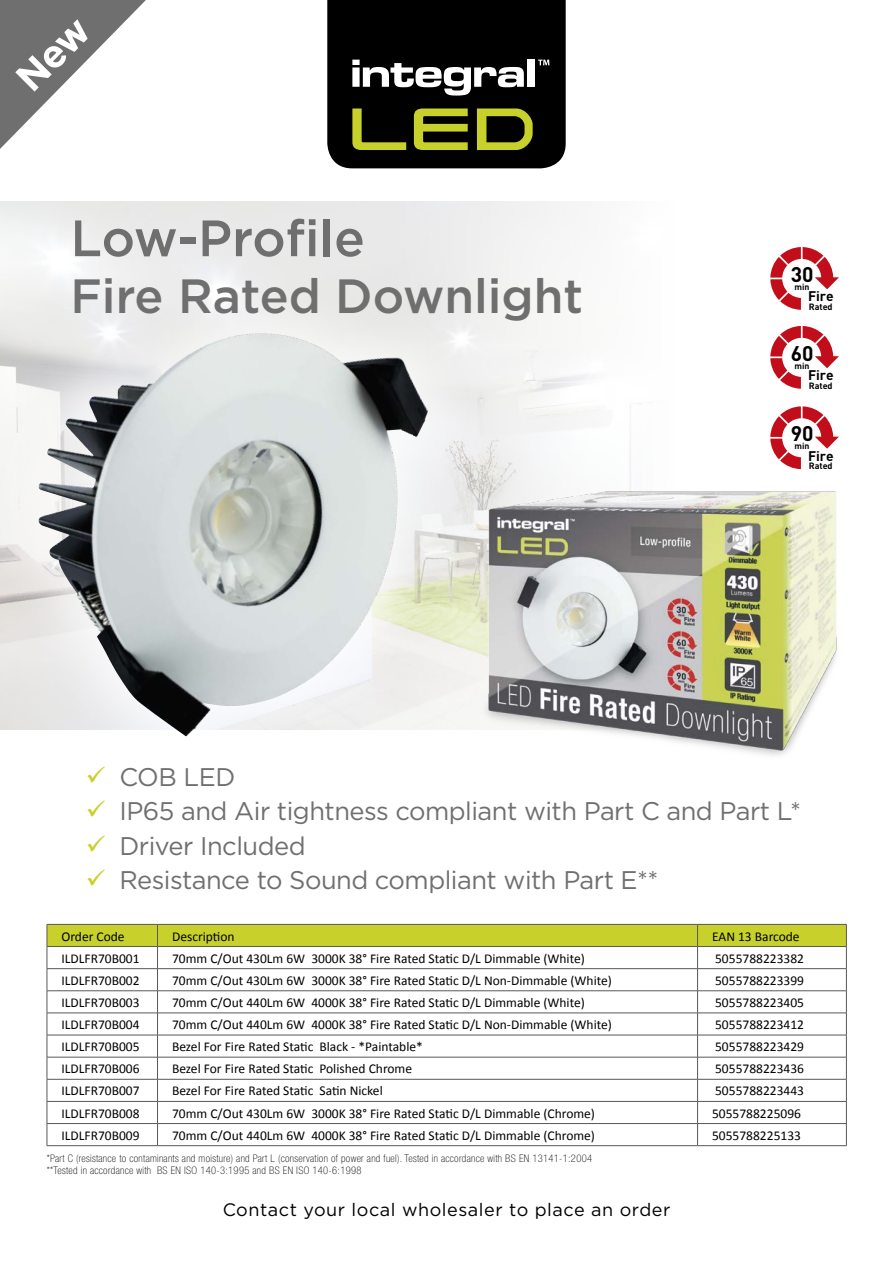
<style>
.page{position:relative;width:893px;height:1263px;background:#fff}
.page>*{position:absolute;margin:0;border:0;box-sizing:border-box;transform-origin:0 0}
.t1{font:500 51px "Gotham";letter-spacing:-.005em;color:#706f6f}
.t2{font:500 48px "Gotham";color:#706f6f}
.t3{font:25.5px "Gotham";letter-spacing:-.02em;color:#706f6f}
.t4{font:700 21px "DIN";color:#000}
.t5{font:18px "Gotham";letter-spacing:.03em;color:#000}
.t6{font:700 13.8px "DIN";color:#000}
.t7{font:13.5px "Calibri";color:#000}
.t8{font:100 condensed 10.5px/12.6px "Helvetica Neue";letter-spacing:.03em;color:#000}
.t9{font:700 9px "DIN";color:#000}
.t10{font:700 8.7px "DIN";color:#000}
.s1{color:#c8d12b}
</style>
<div class="page">
<svg style="left:327px;top:0;width:239px;height:168px;background:#232416"></svg>
<svg style="left:47px;top:924px;width:800px;height:221px"></svg>
<hr style="left:47px;top:1145px;width:111px;height:1px;background:#585857">
<hr style="left:158px;top:1145px;width:540px;height:1px;background:#585857">
<hr style="left:698px;top:1145px;width:149px;height:1px;background:#585857">
<svg style="left:0;top:206px;width:578px;height:524px;fill:#edeeee"></svg>
<img style="left:38px;top:333px;width:390px;height:404px">
<svg style="left:770px;top:247px;width:69px;height:63px"></svg>
<svg style="left:770px;top:326px;width:69px;height:63px"></svg>
<svg style="left:770px;top:406px;width:69px;height:51px"></svg>
<img style="left:426px;top:457px;width:411px;height:299px">
<svg style="left:0;top:0;width:146px;height:149px"></svg>
<h1 class="t1" style="left:70px;top:209px;width:296px">Low-Profile</h1>
<h2 class="t2" style="left:70px;top:269px;width:514px">Fire Rated Downlight</h2>
<h3 class="t4" style="left:791px;top:261px;width:24px">30</h3>
<p class="t10" style="left:795px;top:281px;width:17px">min</p>
<p class="t6" style="left:808px;top:287px;width:27px">Fire</p>
<p class="t9" style="left:809px;top:301px;width:25px">Rated</p>
<h3 class="t4" style="left:791px;top:339px;width:24px">60</h3>
<p class="t10" style="left:795px;top:360px;width:17px">min</p>
<p class="t6" style="left:808px;top:366px;width:27px">Fire</p>
<p class="t9" style="left:809px;top:380px;width:25px">Rated</p>
<h3 class="t4" style="left:791px;top:420px;width:24px">90</h3>
<p class="t10" style="left:795px;top:440px;width:17px">min</p>
<p class="t6" style="left:808px;top:447px;width:27px">Fire</p>
<p class="t9" style="left:809px;top:460px;width:25px">Rated</p>
<h3 class="t3" style="left:86px;top:763px;width:151px"><span class="s1">✓</span> COB LED</h3>
<h3 class="t3" style="left:86px;top:797px;width:717px"><span class="s1">✓</span> IP65 and Air tightness compliant with Part C and Part L*</h3>
<h3 class="t3" style="left:86px;top:832px;width:221px"><span class="s1">✓</span> Driver Included</h3>
<h3 class="t3" style="left:86px;top:866px;width:574px"><span class="s1">✓</span> Resistance to Sound compliant with Part E**</h3>
<p class="t7" style="left:61px;top:927px;width:65px">Order Code</p>
<p class="t7" style="left:172px;top:927px;width:64px">Description</p>
<p class="t7" style="left:712px;top:927px;width:89px">EAN 13 Barcode</p>
<p class="t7" style="left:61px;top:950px;width:80px">ILDLFR70B001</p>
<p class="t7" style="left:172px;top:950px;width:414px">70mm C/Out 430Lm 6W 3000K 38° Fire Rated Static D/L Dimmable (White)</p>
<p class="t7" style="left:715px;top:950px;width:90px">5055788223382</p>
<p class="t7" style="left:61px;top:972px;width:80px">ILDLFR70B002</p>
<p class="t7" style="left:172px;top:972px;width:441px">70mm C/Out 430Lm 6W 3000K 38° Fire Rated Static D/L Non-Dimmable (White)</p>
<p class="t7" style="left:715px;top:972px;width:90px">5055788223399</p>
<p class="t7" style="left:61px;top:994px;width:80px">ILDLFR70B003</p>
<p class="t7" style="left:172px;top:994px;width:414px">70mm C/Out 440Lm 6W 4000K 38° Fire Rated Static D/L Dimmable (White)</p>
<p class="t7" style="left:715px;top:994px;width:90px">5055788223405</p>
<p class="t7" style="left:61px;top:1016px;width:80px">ILDLFR70B004</p>
<p class="t7" style="left:172px;top:1016px;width:441px">70mm C/Out 440Lm 6W 4000K 38° Fire Rated Static D/L Non-Dimmable (White)</p>
<p class="t7" style="left:715px;top:1016px;width:90px">5055788223412</p>
<p class="t7" style="left:61px;top:1038px;width:80px">ILDLFR70B005</p>
<p class="t7" style="left:172px;top:1038px;width:252px">Bezel For Fire Rated Static Black - *Paintable*</p>
<p class="t7" style="left:715px;top:1038px;width:90px">5055788223429</p>
<p class="t7" style="left:61px;top:1060px;width:80px">ILDLFR70B006</p>
<p class="t7" style="left:172px;top:1060px;width:242px">Bezel For Fire Rated Static Polished Chrome</p>
<p class="t7" style="left:715px;top:1060px;width:90px">5055788223436</p>
<p class="t7" style="left:61px;top:1082px;width:80px">ILDLFR70B007</p>
<p class="t7" style="left:172px;top:1082px;width:212px">Bezel For Fire Rated Static Satin Nickel</p>
<p class="t7" style="left:715px;top:1082px;width:90px">5055788223443</p>
<p class="t7" style="left:61px;top:1104px;width:80px">ILDLFR70B008</p>
<p class="t7" style="left:172px;top:1104px;width:424px">70mm C/Out 430Lm 6W 3000K 38° Fire Rated Static D/L Dimmable (Chrome)</p>
<p class="t7" style="left:712px;top:1104px;width:90px">5055788225096</p>
<p class="t7" style="left:61px;top:1127px;width:80px">ILDLFR70B009</p>
<p class="t7" style="left:172px;top:1127px;width:424px">70mm C/Out 440Lm 6W 4000K 38° Fire Rated Static D/L Dimmable (Chrome)</p>
<p class="t7" style="left:712px;top:1127px;width:90px">5055788225133</p>
<p class="t8" style="left:47px;top:1151px;width:547px">*Part C (resistance to contaminants and moisture) and Part L (conservation of power and fuel). Tested in accordance with BS EN 13141-1:2004 **Tested in accordance with BS EN ISO 140-3:1995 and BS EN ISO 140-6:1998</p>
<h3 class="t5" style="left:223px;top:1200px;width:449px">Contact your local wholesaler to place an order</h3>
</div>
